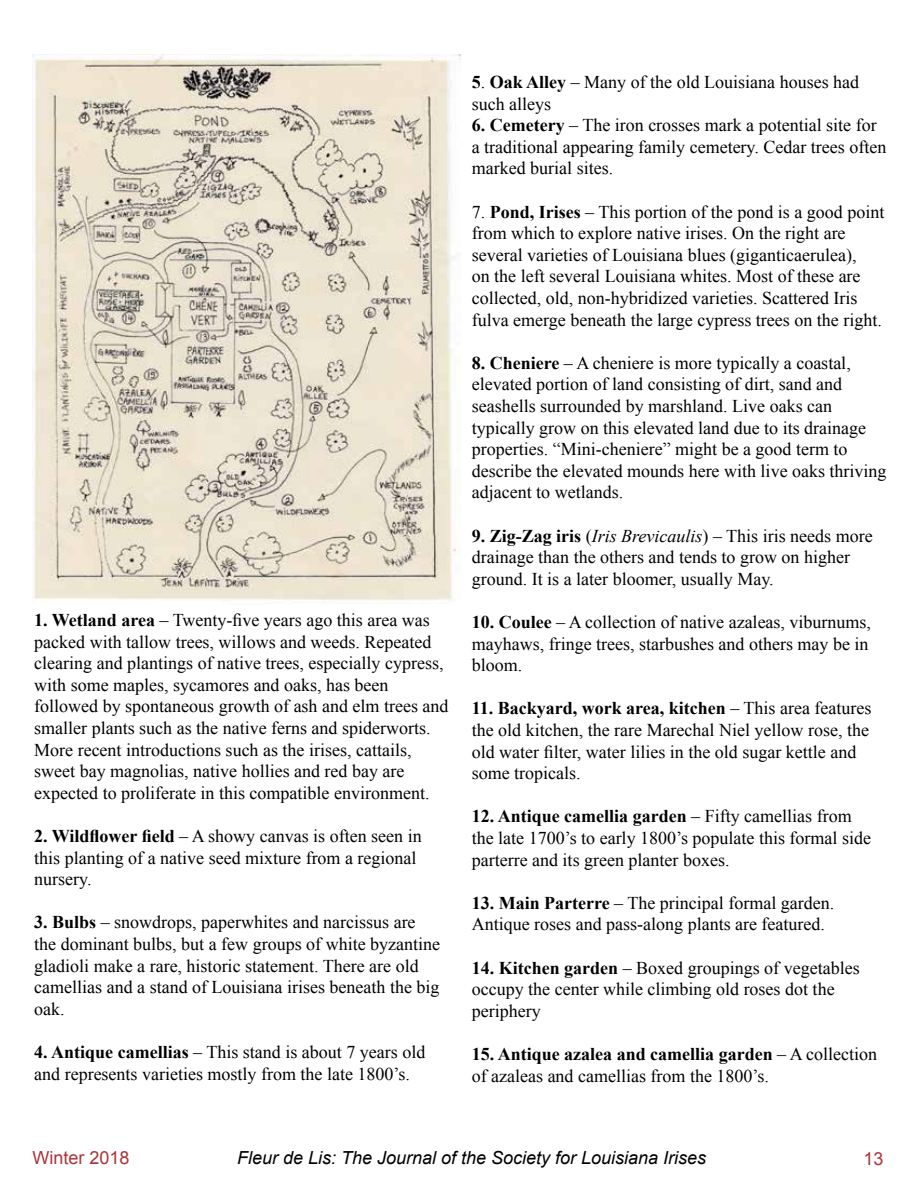
<style>
.page{position:relative;width:918px;height:1188px;background:#fff}
.page>*{position:absolute;margin:0;border:0;box-sizing:border-box;transform-origin:0 0}
.t1{font:18px/21.6px "Times New Roman";color:#000}
.t2{font:italic 18px "Arial";color:#000}
.t3{font:18px "Arial";color:#a93439}
.s1{font-weight:700}
.s2{font-style:italic}
</style>
<div class="page">
<img style="left:32px;top:54px;width:428px;height:549px">
<p class="t1" style="left:34px;top:609px;width:416px"><span class="s1">1. Wetland area</span> – Twenty-five years ago this area was packed with tallow trees, willows and weeds. Repeated clearing and plantings of native trees, especially cypress, with some maples, sycamores and oaks, has been followed by spontaneous growth of ash and elm trees and smaller plants such as the native ferns and spiderworts.<br>More recent introductions such as the irises, cattails, sweet bay magnolias, native hollies and red bay are expected to proliferate in this compatible environment.</p>
<p class="t1" style="left:34px;top:825px;width:389px"><span class="s1">2. Wildflower field</span> – A showy canvas is often seen in this planting of a native seed mixture from a regional nursery.</p>
<p class="t1" style="left:34px;top:911px;width:407px"><span class="s1">3. Bulbs</span> – snowdrops, paperwhites and narcissus are the dominant bulbs, but a few groups of white byzantine gladioli make a rare, historic statement. There are old camellias and a stand of Louisiana irises beneath the big oak.</p>
<p class="t1" style="left:34px;top:1041px;width:393px"><span class="s1">4. Antique camellias</span> – This stand is about 7 years old and represents varieties mostly from the late 1800’s.</p>
<p class="t1" style="left:472px;top:71px;width:389px"><span class="s1">5</span>. <span class="s1">Oak Alley</span> – Many of the old Louisiana houses had such alleys</p>
<p class="t1" style="left:472px;top:114px;width:416px"><span class="s1">6. Cemetery</span> – The iron crosses mark a potential site for a traditional appearing family cemetery. Cedar trees often marked burial sites.</p>
<p class="t1" style="left:472px;top:201px;width:414px">7. <span class="s1">Pond, Irises</span> – This portion of the pond is a good point from which to explore native irises. On the right are several varieties of Louisiana blues (giganticaerulea),<br>on the left several Louisiana whites. Most of these are collected, old, non-hybridized varieties. Scattered Iris fulva emerge beneath the large cypress trees on the right.</p>
<p class="t1" style="left:472px;top:352px;width:416px"><span class="s1">8. Cheniere</span> – A cheniere is more typically a coastal, elevated portion of land consisting of dirt, sand and seashells surrounded by marshland. Live oaks can typically grow on this elevated land due to its drainage properties. “Mini-cheniere” might be a good term to describe the elevated mounds here with live oaks thriving adjacent to wetlands.</p>
<p class="t1" style="left:472px;top:525px;width:402px"><span class="s1">9. Zig-Zag iris</span> (<span class="s2">Iris Brevicaulis</span>) – This iris needs more drainage than the others and tends to grow on higher ground. It is a later bloomer, usually May.</p>
<p class="t1" style="left:472px;top:611px;width:401px"><span class="s1">10. Coulee</span> – A collection of native azaleas, viburnums, mayhaws, fringe trees, starbushes and others may be in bloom.</p>
<p class="t1" style="left:472px;top:697px;width:401px"><span class="s1">11. Backyard, work area, kitchen</span> – This area features the old kitchen, the rare Marechal Niel yellow rose, the old water filter, water lilies in the old sugar kettle and some tropicals.</p>
<p class="t1" style="left:472px;top:805px;width:401px"><span class="s1">12. Antique camellia garden</span> – Fifty camellias from the late 1700’s to early 1800’s populate this formal side parterre and its green planter boxes.</p>
<p class="t1" style="left:472px;top:892px;width:364px"><span class="s1">13. Main Parterre</span> – The principal formal garden.<br>Antique roses and pass-along plants are featured.</p>
<p class="t1" style="left:472px;top:957px;width:389px"><span class="s1">14. Kitchen garden</span> – Boxed groupings of vegetables occupy the center while climbing old roses dot the periphery</p>
<p class="t1" style="left:472px;top:1043px;width:407px"><span class="s1">15. Antique azalea and camellia garden</span> – A collection of azaleas and camellias from the 1800’s.</p>
<p class="t3" style="left:32px;top:1146px;width:99px">Winter 2018</p>
<p class="t2" style="left:237px;top:1147px;width:471px">Fleur de Lis: The Journal of the Society for Louisiana Irises</p>
<p class="t3" style="left:863px;top:1147px;width:22px">13</p>
</div>
